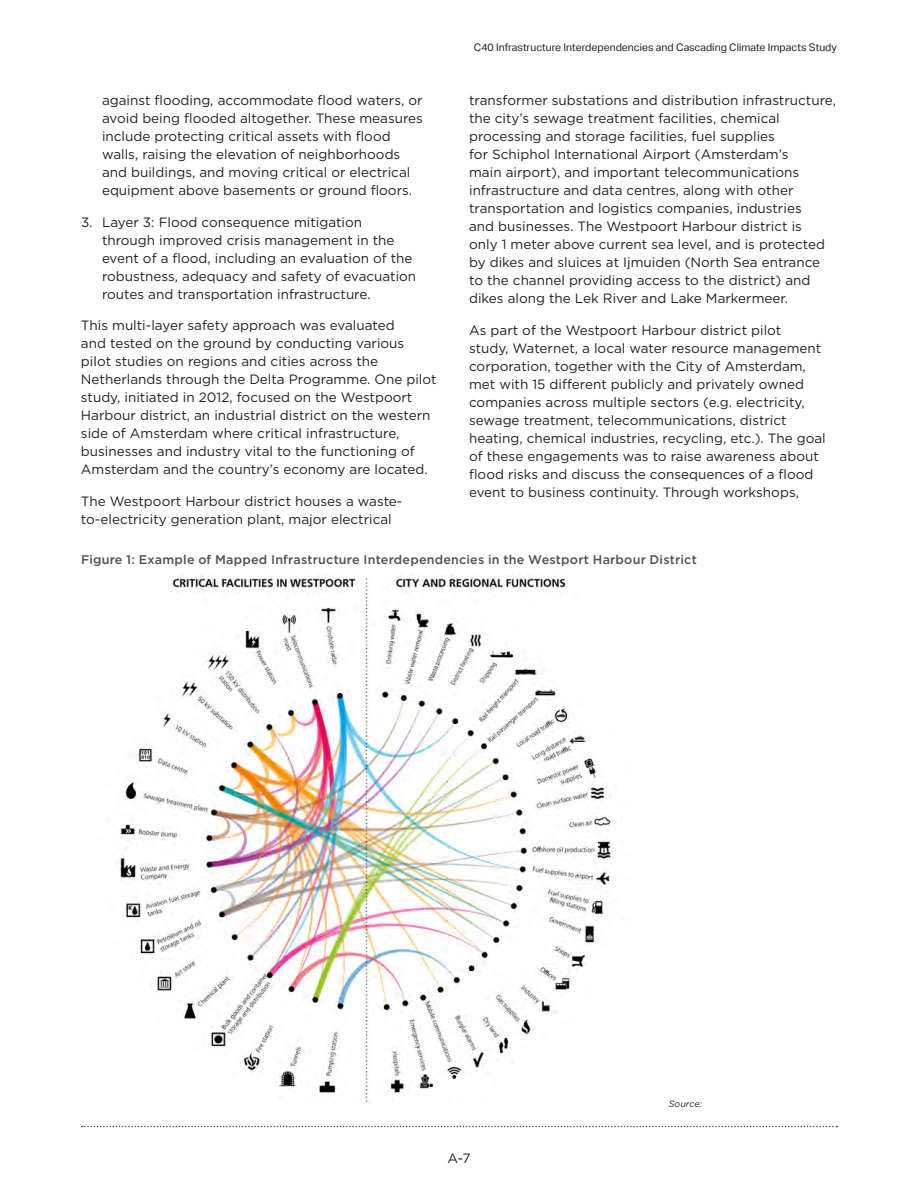
<style>
.page{position:relative;width:918px;height:1188px;background:#fff}
.page>*{position:absolute;margin:0;border:0;box-sizing:border-box;transform-origin:0 0}
.c40_Body_Text{font:13.5px/18px "Gotham";color:#231f20}
.c40_Body_Text_Number{font:13.5px/18px "Gotham";color:#231f20}
.Figure_title{font:500 12.6px "Gotham";letter-spacing:.015em;color:#475259}
.t1{font:10.5px "AECOM Sans";color:#231f20}
.c40_Body_Text-2{font:italic 9px "Gotham";color:#231f20}
</style>
<div class="page">
<svg style="left:82px;top:1126px;width:755px;height:1px"></svg>
<img style="left:120px;top:574px;width:494px;height:528px">
<p class="c40_Body_Text_Number" style="left:102px;top:91px;width:322px">against flooding, accommodate flood waters, or avoid being flooded altogether. These measures include protecting critical assets with flood walls, raising the elevation of neighborhoods and buildings, and moving critical or electrical equipment above basements or ground floors.</p>
<p class="c40_Body_Text_Number" style="left:102px;top:213px;width:316px;text-indent:-21px">3. Layer 3: Flood consequence mitigation through improved crisis management in the event of a flood, including an evaluation of the robustness, adequacy and safety of evacuation routes and transportation infrastructure.</p>
<p class="c40_Body_Text" style="left:81px;top:316px;width:357px">This multi-layer safety approach was evaluated<br>and tested on the ground by conducting various pilot studies on regions and cities across the Netherlands through the Delta Programme. One pilot study, initiated in 2012, focused on the Westpoort Harbour district, an industrial district on the western side of Amsterdam where critical infrastructure, businesses and industry vital to the functioning of Amsterdam and the country’s economy are located.</p>
<p class="c40_Body_Text" style="left:81px;top:492px;width:323px">The Westpoort Harbour district houses a waste&shy;to-electricity generation plant, major electrical</p>
<p class="t1" style="left:474px;top:41px;width:365px">C40 Infrastructure Interdependencies and Cascading Climate Impacts Study</p>
<p class="c40_Body_Text" style="left:469px;top:91px;width:368px">transformer substations and distribution infrastructure, the city’s sewage treatment facilities, chemical processing and storage facilities, fuel supplies<br>for Schiphol International Airport (Amsterdam’s<br>main airport), and important telecommunications infrastructure and data centres, along with other transportation and logistics companies, industries<br>and businesses. The Westpoort Harbour district is<br>only 1 meter above current sea level, and is protected by dikes and sluices at Ijmuiden (North Sea entrance to the channel providing access to the district) and dikes along the Lek River and Lake Markermeer.</p>
<p class="c40_Body_Text" style="left:469px;top:321px;width:358px">As part of the Westpoort Harbour district pilot<br>study, Waternet, a local water resource management corporation, together with the City of Amsterdam, met with 15 different publicly and privately owned companies across multiple sectors (e.g. electricity, sewage treatment, telecommunications, district heating, chemical industries, recycling, etc.). The goal of these engagements was to raise awareness about flood risks and discuss the consequences of a flood event to business continuity. Through workshops,</p>
<p class="Figure_title" style="left:81px;top:552px;width:617px">Figure 1: Example of Mapped Infrastructure Interdependencies in the Westport Harbour District</p>
<p class="c40_Body_Text" style="left:447px;top:1149px;width:25px">A-7</p>
<p class="c40_Body_Text-2" style="left:669px;top:1098px;width:35px">Source:</p>
</div>
